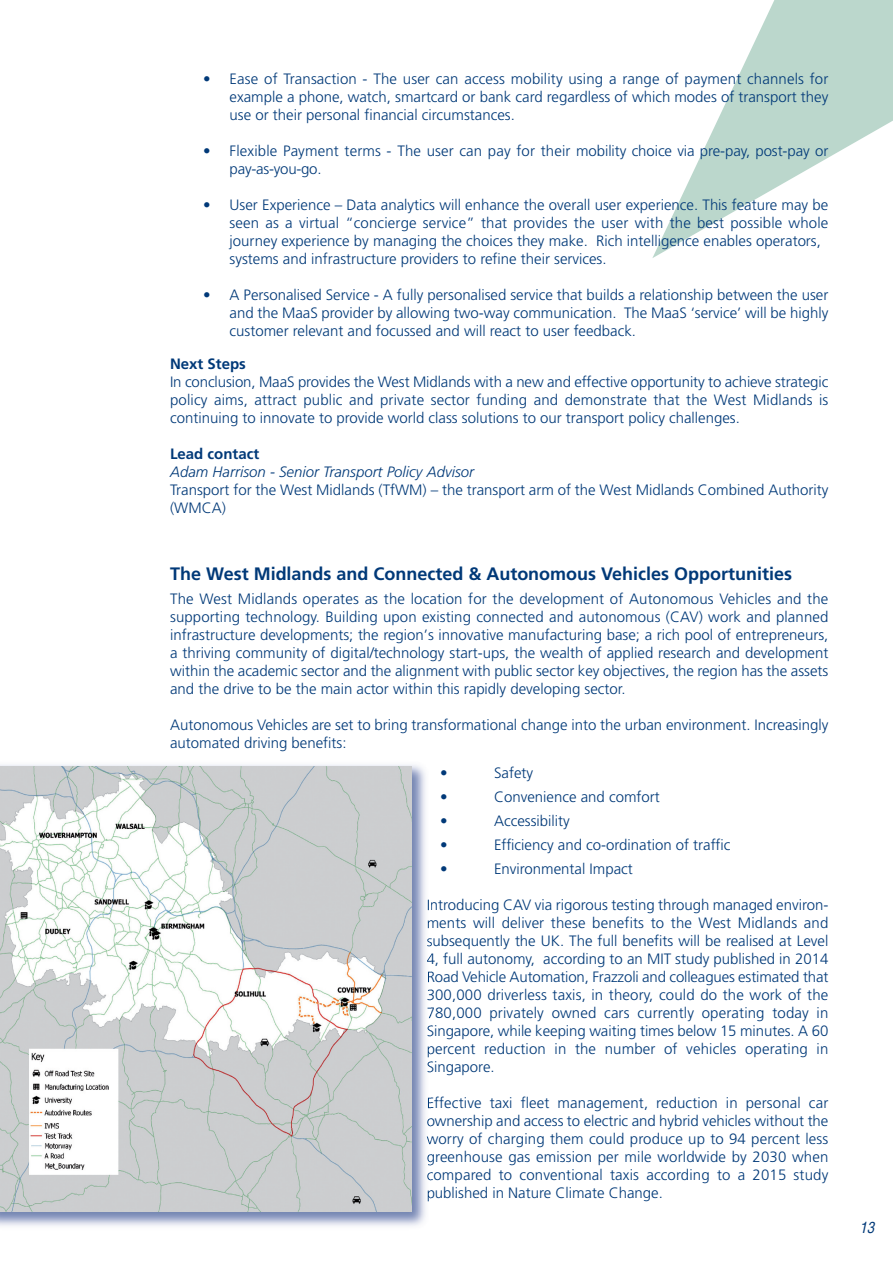
<style>
.page{position:relative;width:893px;height:1263px;background:#fff}
.page>*{position:absolute;margin:0;border:0;box-sizing:border-box;transform-origin:0 0}
.t1{font:700 18px "Frutiger";color:#013978}
.t2{font:300 15px/18px "Frutiger";color:#013978;text-align:justify}
.t3{font:italic 300 15px "Frutiger";color:#013978}
.t4{font:700 15px "Frutiger";color:#013978}
.t5{font:italic condensed 15px "Helvetica";color:#013978}
</style>
<div class="page">
<svg style="left:652px;top:0;width:241px;height:258px"></svg>
<img style="left:0;top:765px;width:431px;height:461px">
<svg style="left:428px;top:899px;width:2px;height:13px"></svg>
<svg style="left:428px;top:919px;width:3px;height:9px"></svg>
<svg style="left:427px;top:937px;width:4px;height:26px"></svg>
<svg style="left:428px;top:971px;width:3px;height:11px"></svg>
<svg style="left:427px;top:989px;width:4px;height:49px"></svg>
<svg style="left:427px;top:1045px;width:4px;height:29px"></svg>
<svg style="left:428px;top:1097px;width:3px;height:11px"></svg>
<svg style="left:427px;top:1117px;width:4px;height:11px"></svg>
<svg style="left:427px;top:1135px;width:4px;height:11px"></svg>
<svg style="left:427px;top:1153px;width:4px;height:12px"></svg>
<svg style="left:427px;top:1171px;width:4px;height:11px"></svg>
<svg style="left:428px;top:1189px;width:3px;height:12px"></svg>
<img style="left:0;top:766px;width:412px;height:446px">
<p class="t2" style="left:230px;top:70px;width:600px;text-indent:-26px">• Ease of Transaction - The user can access mobility using a range of payment channels for example a phone, watch, smartcard or bank card regardless of which modes of transport they use or their personal financial circumstances.</p>
<p class="t2" style="left:230px;top:142px;width:600px;text-indent:-26px">• Flexible Payment terms - The user can pay for their mobility choice via pre-pay, post-pay or pay-as-you-go.</p>
<p class="t2" style="left:230px;top:196px;width:600px;text-align:left;text-indent:-26px">• User Experience – Data analytics will enhance the overall user experience. This feature may be seen as a virtual “concierge service” that provides the user with the best possible whole journey experience by managing the choices they make. Rich intelligence enables operators, systems and infrastructure providers to refine their services.</p>
<p class="t2" style="left:230px;top:286px;width:600px;text-indent:-26px">• A Personalised Service - A fully personalised service that builds a relationship between the user and the MaaS provider by allowing two-way communication. The MaaS ‘service’ will be highly customer relevant and focussed and will react to user feedback.</p>
<p class="t4" style="left:170px;top:357px;width:77px">Next Steps</p>
<p class="t2" style="left:170px;top:373px;width:660px">In conclusion, MaaS provides the West Midlands with a new and effective opportunity to achieve strategic policy aims, attract public and private sector funding and demonstrate that the West Midlands is continuing to innovate to provide world class solutions to our transport policy challenges.</p>
<p class="t4" style="left:170px;top:447px;width:91px">Lead contact</p>
<p class="t3" style="left:170px;top:465px;width:306px">Adam Harrison - Senior Transport Policy Advisor</p>
<p class="t2" style="left:170px;top:481px;width:660px">Transport for the West Midlands (TfWM) – the transport arm of the West Midlands Combined Authority (WMCA)</p>
<p class="t1" style="left:170px;top:567px;width:623px">The West Midlands and Connected &amp; Autonomous Vehicles Opportunities</p>
<p class="t2" style="left:170px;top:591px;width:660px">The West Midlands operates as the location for the development of Autonomous Vehicles and the supporting technology. Building upon existing connected and autonomous (CAV) work and planned infrastructure developments; the region’s innovative manufacturing base; a rich pool of entrepreneurs, a thriving community of digital/technology start-ups, the wealth of applied research and development within the academic sector and the alignment with public sector key objectives, the region has the assets and the drive to be the main actor within this rapidly developing sector.</p>
<p class="t2" style="left:170px;top:717px;width:660px">Autonomous Vehicles are set to bring transformational change into the urban environment. Increasingly automated driving benefits:</p>
<p class="t2" style="left:440px;top:765px;width:9px">•</p>
<p class="t2" style="left:494px;top:765px;width:41px">Safety</p>
<p class="t2" style="left:440px;top:789px;width:9px">•</p>
<p class="t2" style="left:494px;top:789px;width:167px">Convenience and comfort</p>
<p class="t2" style="left:440px;top:813px;width:9px">•</p>
<p class="t2" style="left:494px;top:813px;width:77px">Accessibility</p>
<p class="t2" style="left:440px;top:837px;width:9px">•</p>
<p class="t2" style="left:494px;top:837px;width:238px">Efficiency and co-ordination of traffic</p>
<p class="t2" style="left:440px;top:861px;width:9px">•</p>
<p class="t2" style="left:494px;top:861px;width:140px">Environmental Impact</p>
<p class="t2" style="left:427px;top:897px;width:403px">Introducing CAV via rigorous testing through managed environ&shy;ments will deliver these benefits to the West Midlands and subsequently the UK. The full benefits will be realised at Level 4, full autonomy, according to an MIT study published in 2014<br>Road Vehicle Automation, Frazzoli and colleagues estimated that 300,000 driverless taxis, in theory, could do the work of the 780,000 privately owned cars currently operating today in Singapore, while keeping waiting times below 15 minutes. A 60 percent reduction in the number of vehicles operating in Singapore.</p>
<p class="t2" style="left:427px;top:1095px;width:403px">Effective taxi fleet management, reduction in personal car ownership and access to electric and hybrid vehicles without the worry of charging them could produce up to 94 percent less greenhouse gas emission per mile worldwide by 2030 when compared to conventional taxis according to a 2015 study published in Nature Climate Change.</p>
<p class="t5" style="left:859px;top:1219px;width:17px">13</p>
</div>
